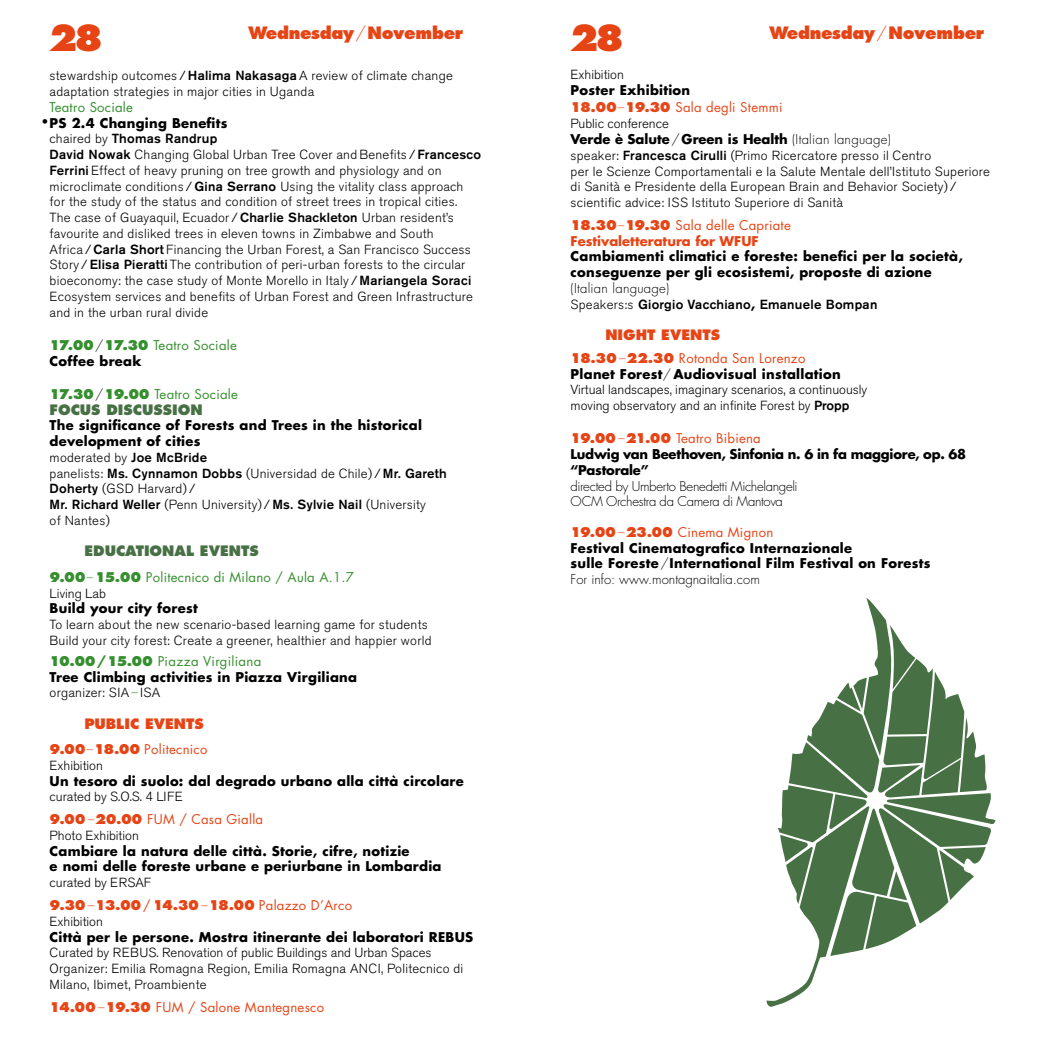
<style>
.page{position:relative;width:1042px;height:1042px;background:#fff}
.page>*{position:absolute;margin:0;border:0;box-sizing:border-box;transform-origin:0 0}
.t1{font:800 35px "Futura Std";color:#e64415}
.t2{font:800 16.62px "Futura Std";letter-spacing:-.02em;color:#e64415}
.t3{font:800 14px "Futura Std";color:#487045}
.t4{font:800 14px "Futura Std";color:#e64415}
.t5{font:300 13.12px/15.8px "Akzidenz Grotesk BE";letter-spacing:.02em;color:#000}
.t6{font:700 13.12px/15.8px "Futura Std";letter-spacing:.02em;color:#000}
.t7{font:300 13.12px/15.8px "Akzidenz Grotesk BE";color:#000}
.t8{font:13.12px/15.8px "Futura Std";letter-spacing:.02em;color:#358f2e}
.t9{font:700 13.12px/15.8px "Futura Std";letter-spacing:-.015em;color:#000}
.t10{font:13.12px "Futura Std";letter-spacing:.02em;color:#e64415}
.t11{font:300 13.12px/15.8px "Futura Std";letter-spacing:-.02em;color:#000}
.t12{font:700 13.12px/15.8px "Futura Std";color:#e64415}
.t13{font:700 13.12px "Futura Std";color:#000}
.t14{font:500 13.12px "Akzidenz Grotesk BE";letter-spacing:.02em;color:#000}
.t15{font:800 13.12px "Futura Std";letter-spacing:-.04em;color:#e64415}
.t16{font:300 13.12px "Futura Std";letter-spacing:.02em;color:#000}
.s1{font-weight:300}
.s2{font-weight:800;color:#e64719}
.s3{font-weight:300;color:#e64415}
.s4{font-weight:400;color:#e64719}
.s5{font-weight:500}
.s6{font-weight:800}
.s7{font-weight:400}
.s8{font-family:"Futura Std";font-weight:700}
.s9{font-weight:800;color:#e64415}
.s10{font-weight:400;color:#e64415}
.s11{font-size:12.25px}
.s12{font-weight:300;color:#000}
.s13{font-weight:700;color:#000}
.s14{font-weight:800;color:#358f2e}
.s15{font-weight:400;color:#358f2e}
.s16{font-family:"Futura Std";color:#358f2e}
</style>
<div class="page">
<svg style="left:766px;top:598px;width:230px;height:409px"></svg>
<h1 class="t1" style="left:48px;top:16px;width:56px">28</h1>
<p class="t2" style="left:248px;top:22px;width:217px">Wednesday<span class="s1">/</span>November</p>
<p class="t2" style="left:769px;top:22px;width:217px">Wednesday<span class="s1">/</span>November</p>
<p class="t7" style="left:570px;top:67px;width:55px">Exhibition</p>
<p class="t6" style="left:570px;top:81px;width:213px;line-height:17.5px">Poster Exhibition<br><span class="s2">18.00</span><span class="s3">–</span><span class="s2">19.30</span> <span class="s4">Sala degli Stemmi</span></p>
<p class="t7" style="left:570px;top:116px;width:100px">Public conference</p>
<p class="t13" style="left:570px;top:130px;width:322px">Verde è Salute<span class="s1">/</span>Green is Health <span class="s1">(Italian language)</span></p>
<p class="t5" style="left:570px;top:148px;width:421px">speaker: <span class="s5">Francesca Cirulli</span> (Primo Ricercatore presso il Centro<br>per le Scienze Comportamentali e la Salute Mentale dell’Istituto Superiore di Sanità e Presidente della European Brain and Behavior Society) / scientific advice: ISS Istituto Superiore di Sanità</p>
<p class="t12" style="left:570px;top:217px;width:222px"><span class="s6">18.30</span><span class="s1">–</span><span class="s6">19.30</span> <span class="s7">Sala delle Capriate<br></span>Festivaletteratura for WFUF</p>
<p class="t6" style="left:570px;top:248px;width:394px">Cambiamenti climatici e foreste: benefici per la società, conseguenze per gli ecosistemi, proposte di azione</p>
<p class="t16" style="left:570px;top:280px;width:100px">(Italian language)</p>
<p class="t14" style="left:570px;top:296px;width:308px"><span class="s1">Speakers:s</span> Giorgio Vacchiano<span class="s8">,</span> Emanuele Bompan</p>
<p class="t4" style="left:605px;top:326px;width:116px">NIGHT EVENTS</p>
<p class="t6" style="left:570px;top:350px;width:272px"><span class="s9">18.30</span> <span class="s3">–</span><span class="s9">22.30</span> <span class="s10">Rotonda San Lorenzo<br></span>Planet Forest<span class="s1">/</span> Audiovisual installation</p>
<p class="t7" style="left:570px;top:382px;width:298px">Virtual landscapes, imaginary scenarios, a continuously moving observatory and an infinite Forest by <span class="s5">Propp</span></p>
<p class="t9" style="left:570px;top:430px;width:397px"><span class="s9">19.00</span> <span class="s3">–</span><span class="s9">21.00</span> <span class="s10">Teatro Bibiena<br></span>Ludwig van Beethoven, Sinfonia n. 6 in fa maggiore, op. 68 “Pastorale”</p>
<p class="t11" style="left:570px;top:478px;width:229px">directed by Umberto Benedetti Michelangeli<br>OCM Orchestra da Camera di Mantova</p>
<p class="t6" style="left:570px;top:524px;width:361px"><span class="s9">19.00</span> <span class="s3">–</span><span class="s9">23.00</span> <span class="s10">Cinema Mignon<br></span>Festival Cinematografico Internazionale<br>sulle Foreste<span class="s1">/</span>International Film Festival on Forests <span class="s1">For info: www.montagnaitalia.com</span></p>
<h1 class="t1" style="left:569px;top:16px;width:56px">28</h1>
<p class="t5" style="left:50px;top:68px;width:405px">stewardship outcomes / <span class="s5">Halima Nakasaga</span> A review of climate change adaptation strategies in major cities in Uganda</p>
<p class="t8" style="left:50px;top:99px;width:85px">Teatro Sociale</p>
<p class="t6" style="left:41px;top:115px;width:188px"><span class="s11">•</span>PS 2.4 Changing Benefits</p>
<p class="t5" style="left:50px;top:131px;width:433px">chaired by <span class="s5">Thomas Randrup<br>David Nowak</span> Changing Global Urban Tree Cover andBenefits / <span class="s5">Francesco Ferrini</span> Effect of heavy pruning on tree growth and physiology and on microclimate conditions / <span class="s5">Gina Serrano</span> Using the vitality class approach for the study of the status and condition of street trees in tropical cities.<br>The case of Guayaquil, Ecuador /<span class="s5">Charlie Shackleton</span> Urban resident’s favourite and disliked trees in eleven towns in Zimbabwe and South<br>Africa /<span class="s5">Carla Short</span> Financing the Urban Forest, a San Francisco Success Story / <span class="s5">Elisa Pieratti</span> The contribution of peri-urban forests to the circular bioeconomy: the case study of Monte Morello in Italy / <span class="s5">Mariangela Soraci </span>Ecosystem services and benefits of Urban Forest and Green Infrastructure and in the urban rural divide</p>
<p class="t8" style="left:50px;top:337px;width:189px"><span class="s6">17.00</span><span class="s12">/</span><span class="s6">17.30</span> Teatro Sociale<br><span class="s13">Coffee break</span></p>
<p class="t8" style="left:50px;top:386px;width:190px"><span class="s6">17.30</span><span class="s12">/</span><span class="s6">19.00</span> Teatro Sociale</p>
<p class="t3" style="left:50px;top:400px;width:154px">FOCUS DISCUSSION</p>
<p class="t6" style="left:50px;top:417px;width:374px">The significance of Forests and Trees in the historical development of cities</p>
<p class="t5" style="left:50px;top:450px;width:399px">moderated by <span class="s5">Joe McBride<br></span>panelists: <span class="s5">Ms. Cynnamon Dobbs</span> (Universidad de Chile) / <span class="s5">Mr. Gareth Doherty</span> (GSD Harvard) /<br><span class="s5">Mr. Richard Weller</span> (Penn University) / <span class="s5">Ms. Sylvie Nail</span> (University<br>of Nantes)</p>
<p class="t3" style="left:84px;top:542px;width:176px">EDUCATIONAL EVENTS</p>
<p class="t8" style="left:50px;top:569px;width:306px"><span class="s6">9.00</span><span class="s1">–</span> <span class="s6">15.00</span> Politecnico di Milano / Aula A.1.7</p>
<p class="t7" style="left:50px;top:585px;width:58px">Living Lab</p>
<p class="t6" style="left:50px;top:600px;width:150px">Build your city forest</p>
<p class="t5" style="left:50px;top:617px;width:383px">To learn about the new scenario-based learning game for students<br>Build your city forest: Create a greener, healthier and happier world</p>
<p class="t6" style="left:50px;top:653px;width:309px"><span class="s14">10.00/15.00</span> <span class="s15">Piazza Virgiliana<br></span>Tree Climbing activities in Piazza Virgiliana</p>
<p class="t5" style="left:50px;top:685px;width:112px">organizer: SIA <span class="s16">–</span> ISA</p>
<p class="t4" style="left:84px;top:715px;width:121px">PUBLIC EVENTS</p>
<p class="t10" style="left:50px;top:741px;width:159px"><span class="s6">9.00</span><span class="s1">–</span><span class="s6">18.00</span> Politecnico</p>
<p class="t7" style="left:50px;top:758px;width:55px">Exhibition</p>
<p class="t6" style="left:50px;top:773px;width:416px">Un tesoro di suolo: dal degrado urbano alla città circolare</p>
<p class="t7" style="left:50px;top:789px;width:135px">curated by S.O.S. 4 LIFE</p>
<p class="t10" style="left:50px;top:811px;width:215px"><span class="s6">9.00</span> <span class="s1">–</span><span class="s6">20.00</span> FUM / Casa Gialla</p>
<p class="t7" style="left:50px;top:828px;width:91px">Photo Exhibition</p>
<p class="t6" style="left:50px;top:843px;width:393px">Cambiare la natura delle città. Storie, cifre, notizie<br>e nomi delle foreste urbane e periurbane in Lombardia</p>
<p class="t7" style="left:50px;top:875px;width:103px">curated by ERSAF</p>
<p class="t15" style="left:50px;top:897px;width:304px">9.30 <span class="s1">–</span>13.00<span class="s7">/</span> 14.30 <span class="s1">–</span>18.00 <span class="s7">Palazzo D’Arco</span></p>
<p class="t7" style="left:50px;top:913px;width:55px">Exhibition</p>
<p class="t6" style="left:50px;top:928px;width:425px">Città per le persone. Mostra itinerante dei laboratori REBUS</p>
<p class="t5" style="left:50px;top:945px;width:415px">Curated by REBUS. Renovation of public Buildings and Urban Spaces<br>Organizer: Emilia Romagna Region, Emilia Romagna ANCI, Politecnico di<br>Milano, Ibimet, Proambiente</p>
<p class="t10" style="left:50px;top:998px;width:276px"><span class="s2">14.00</span> <span class="s1">–</span><span class="s2">19.30</span> FUM / Salone Mantegnesco</p>
</div>
